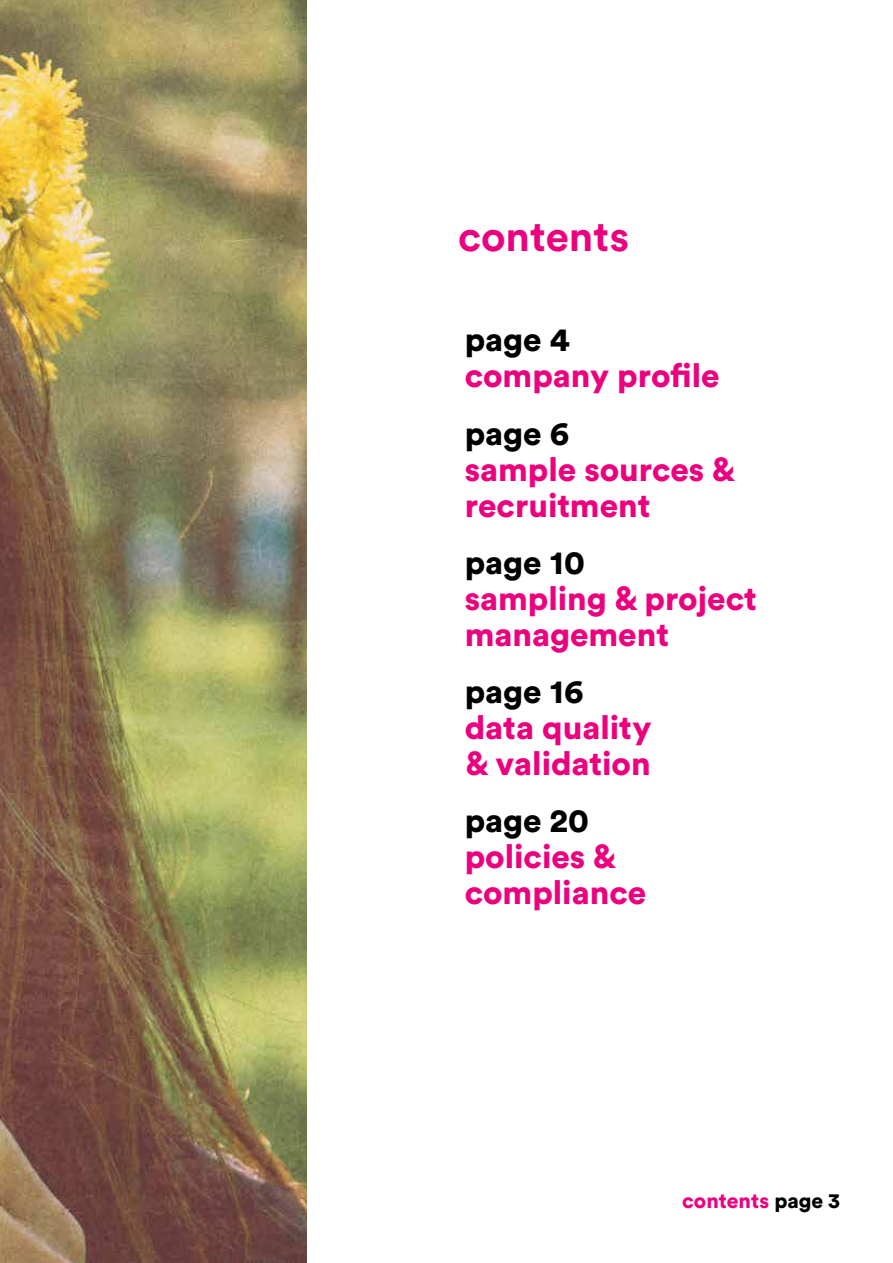
<style>
.page{position:relative;width:893px;height:1263px;background:#fff}
.page>*{position:absolute;margin:0;border:0;box-sizing:border-box;transform-origin:0 0}
.t1{font:700 42px "Circular Std";color:#ec007e}
.t2{font:900 33px/36px "Circular Std";color:#ec007e}
.t3{font:900 33px "Circular Std";color:#000}
.t4{font:900 21px "Circular Std";color:#ec007e}
.s1{color:#000}
</style>
<div class="page">
<img style="left:0;top:0;width:306px;height:1263px">
<p class="t1" style="left:458px;top:209px;width:172px">contents</p>
<p class="t3" style="left:465px;top:318px;width:107px">page 4</p>
<p class="t2" style="left:465px;top:357px;width:256px">company profile</p>
<p class="t3" style="left:465px;top:411px;width:106px">page 6</p>
<p class="t2" style="left:465px;top:450px;width:272px">sample sources &amp; recruitment</p>
<p class="t3" style="left:465px;top:540px;width:121px">page 10</p>
<p class="t2" style="left:465px;top:579px;width:293px">sampling &amp; project management</p>
<p class="t3" style="left:465px;top:669px;width:120px">page 16</p>
<p class="t2" style="left:465px;top:709px;width:188px">data quality &amp; validation</p>
<p class="t3" style="left:465px;top:799px;width:125px">page 20</p>
<p class="t2" style="left:465px;top:838px;width:183px">policies &amp; compliance</p>
<p class="t4" style="left:682px;top:1187px;width:159px">contents <span class="s1">page 3</span></p>
</div>
